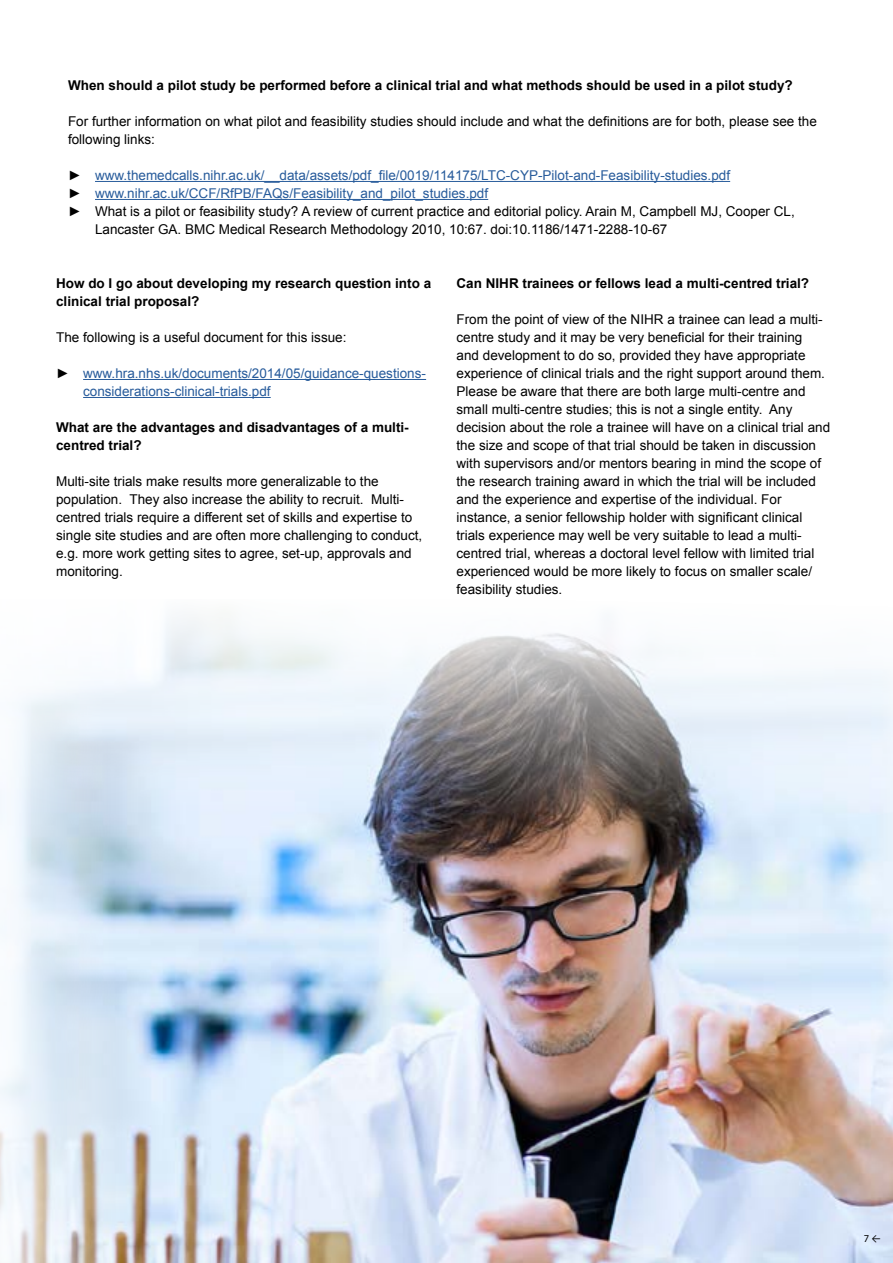
<style>
.page{position:relative;width:893px;height:1263px;background:#fff}
.page>*{position:absolute;margin:0;border:0;box-sizing:border-box;transform-origin:0 0}
.t1{font:13.5px/18px "Arial";color:#000}
.t2{font:700 13.5px/18px "Arial";color:#000}
.t3{font:13.5px/18px "Arial";color:#275b9b}
.t4{font:10.5px "Myriad Pro";color:#000}
.s1{color:#000}
.s2{font-family:"Calibri"}
</style>
<div class="page">
<img style="left:264px;top:1051px;width:629px;height:212px">
<hr style="left:95px;top:181px;width:635px;height:1px;background:#275b9b">
<hr style="left:95px;top:199px;width:393px;height:1px;background:#275b9b">
<svg style="left:0;top:1051px;width:264px;height:212px;background:#d5dce3"></svg>
<img style="left:0;top:379px;width:893px;height:672px">
<hr style="left:83px;top:379px;width:343px;height:1px;background:#275b9b">
<hr style="left:83px;top:397px;width:188px;height:1px;background:#275b9b">
<p class="t2" style="left:68px;top:77px;width:726px">When should a pilot study be performed before a clinical trial and what methods should be used in a pilot study?</p>
<p class="t1" style="left:68px;top:112px;width:750px">For further information on what pilot and feasibility studies should include and what the definitions are for both, please see the following links:</p>
<p class="t3" style="left:68px;top:166px;width:664px"><span class="s1">►</span> www.themedcalls.nihr.ac.uk/__data/assets/pdf_file/0019/114175/LTC-CYP-Pilot-and-Feasibility-studies.pdf</p>
<p class="t3" style="left:68px;top:184px;width:422px"><span class="s1">►</span> www.nihr.ac.uk/CCF/RfPB/FAQs/Feasibility_and_pilot_studies.pdf</p>
<p class="t1" style="left:68px;top:202px;width:728px">► What is a pilot or feasibility study? A review of current practice and editorial policy. Arain M, Campbell MJ, Cooper CL,</p>
<p class="t1" style="left:95px;top:220px;width:574px">Lancaster GA. BMC Medical Research Methodology 2010, 10:67. doi:10.1186/1471-2288-10-67</p>
<p class="t2" style="left:56px;top:275px;width:377px">How do I go about developing my research question into a clinical trial proposal?</p>
<p class="t1" style="left:56px;top:328px;width:292px">The following is a useful document for this issue:</p>
<p class="t3" style="left:83px;top:364px;width:344px;text-indent:-27px"><span class="s1">►</span> www.hra.nhs.uk/documents/2014/05/guidance-questions&shy;considerations-clinical-trials.pdf</p>
<p class="t2" style="left:56px;top:419px;width:354px">What are the advantages and disadvantages of a multi&shy;centred trial?</p>
<p class="t1" style="left:56px;top:472px;width:368px">Multi-site trials make results more generalizable to the population. They also increase the ability to recruit. Multi&shy;centred trials require a different set of skills and expertise to single site studies and are often more challenging to conduct, e.g. more work getting sites to agree, set-up, approvals and monitoring.</p>
<p class="t2" style="left:457px;top:275px;width:354px">Can NIHR trainees or fellows lead a multi-centred trial?</p>
<p class="t1" style="left:457px;top:310px;width:375px">From the point of view of the NIHR a trainee can lead a multi&shy;centre study and it may be very beneficial for their training<br>and development to do so, provided they have appropriate experience of clinical trials and the right support around them.<br>Please be aware that there are both large multi-centre and small multi-centre studies; this is not a single entity. Any decision about the role a trainee will have on a clinical trial and the size and scope of that trial should be taken in discussion with supervisors and/or mentors bearing in mind the scope of the research training award in which the trial will be included and the experience and expertise of the individual. For instance, a senior fellowship holder with significant clinical trials experience may well be very suitable to lead a multi&shy;centred trial, whereas a doctoral level fellow with limited trial experienced would be more likely to focus on smaller scale/ feasibility studies.</p>
<p class="t4" style="left:864px;top:1232px;width:19px">7 <span class="s2">←</span></p>
</div>
